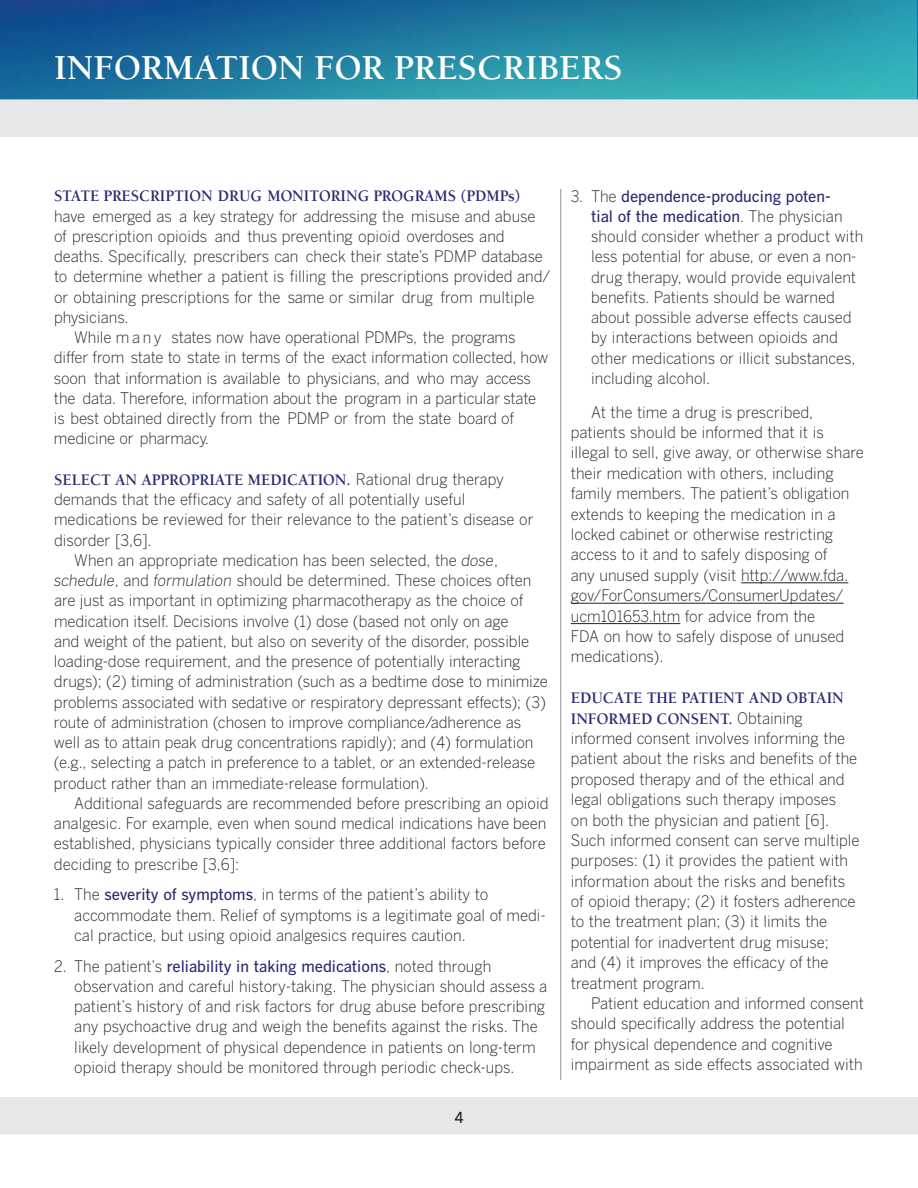
<style>
.page{position:relative;width:918px;height:1188px;background:#fff}
.page>*{position:absolute;margin:0;border:0;box-sizing:border-box;transform-origin:0 0}
.t1{font:700 36px "Berkeley";color:#fff}
.t2{font:700 16.5px/20.4px "Berkeley";color:#282973;scale:.95 1}
.t3{font:300 15.75px/20.2px "Benton Gothic";color:#231f20;scale:.95 1}
.s1{font-family:"Benton Gothic";font-weight:300;font-size:15.75px;color:#231f20}
.s2{font-style:italic}
.s3{font-weight:500;color:#282973}
</style>
<div class="page">
<hr style="left:741px;top:583px;width:107px;height:1px;background:#231f20">
<hr style="left:571px;top:603px;width:273px;height:1px;background:#231f20">
<hr style="left:571px;top:623px;width:109px;height:1px;background:#231f20">
<hr style="left:560px;top:189px;width:1px;height:891px;background:#939598">
<svg style="left:0;top:0;width:918px;height:100px;background:#2282a3"></svg>
<div style="left:0;top:100px;width:918px;height:37px;background:#e6e7e9"></div>
<div style="left:0;top:1097px;width:918px;height:37px;background:#e6e7e9"></div>
<h1 class="t1" style="left:54px;top:48px;width:570px">INFORMATION FOR PRESCRIBERS</h1>
<p class="t2" style="left:54px;top:186px;width:492px">STATE PRESCRIPTION DRUG MONITORING PROGRAMS (PDMPs)</p>
<p class="t3" style="left:54px;top:206px;width:524px">have emerged as a key strategy for addressing the misuse and abuse of prescription opioids and thus preventing opioid overdoses and deaths. Specifically, prescribers can check their state’s PDMP database to determine whether a patient is filling the prescriptions provided and/ or obtaining prescriptions for the same or similar drug from multiple physicians.</p>
<p class="t3" style="left:54px;top:327px;width:522px;text-indent:20px">While m a n y states now have operational PDMPs, the programs differ from state to state in terms of the exact information collected, how soon that information is available to physicians, and who may access the data. Therefore, information about the program in a particular state is best obtained directly from the PDMP or from the state board of medicine or pharmacy.</p>
<p class="t2" style="left:54px;top:470px;width:475px">SELECT AN APPROPRIATE MEDICATION. <span class="s1">Rational drug therapy</span></p>
<p class="t3" style="left:54px;top:489px;width:506px">demands that the efficacy and safety of all potentially useful medications be reviewed for their relevance to the patient’s disease or disorder [3,6].</p>
<p class="t3" style="left:54px;top:550px;width:522px;text-indent:20px">When an appropriate medication has been selected, the <span class="s2">dose</span>, <span class="s2">schedule</span>, and <span class="s2">formulation</span> should be determined. These choices often are just as important in optimizing pharmacotherapy as the choice of medication itself. Decisions involve (1) dose (based not only on age<br>and weight of the patient, but also on severity of the disorder, possible loading-dose requirement, and the presence of potentially interacting drugs); (2) timing of administration (such as a bedtime dose to minimize problems associated with sedative or respiratory depressant effects); (3) route of administration (chosen to improve compliance/adherence as well as to attain peak drug concentrations rapidly); and (4) formulation (e.g., selecting a patch in preference to a tablet, or an extended-release product rather than an immediate-release formulation).</p>
<p class="t3" style="left:54px;top:793px;width:522px;text-indent:20px">Additional safeguards are recommended before prescribing an opioid analgesic. For example, even when sound medical indications have been established, physicians typically consider three additional factors before deciding to prescribe [3,6]:</p>
<p class="t3" style="left:74px;top:884px;width:498px;text-indent:-20px">1. The <span class="s3">severity of symptoms</span>, in terms of the patient’s ability to accommodate them. Relief of symptoms is a legitimate goal of medi&shy;cal practice, but using opioid analgesics requires caution.</p>
<p class="t3" style="left:74px;top:956px;width:499px;text-indent:-20px">2. The patient’s <span class="s3">reliability in taking medications</span>, noted through observation and careful history-taking. The physician should assess a patient’s history of and risk factors for drug abuse before prescribing any psychoactive drug and weigh the benefits against the risks. The likely development of physical dependence in patients on long-term opioid therapy should be monitored through periodic check-ups.</p>
<p class="t3" style="left:591px;top:186px;width:288px;text-indent:-20px">3. The <span class="s3">dependence-producing poten-<br>tial of the medication</span>. The physician should consider whether a product with less potential for abuse, or even a non&shy;drug therapy, would provide equivalent benefits. Patients should be warned about possible adverse effects caused by interactions between opioids and other medications or illicit substances, including alcohol.</p>
<p class="t3" style="left:571px;top:401px;width:310px;text-indent:20px">At the time a drug is prescribed, patients should be informed that it is illegal to sell, give away, or otherwise share their medication with others, including family members. The patient’s obligation extends to keeping the medication in a locked cabinet or otherwise restricting access to it and to safely disposing of<br>any unused supply (visit http://www.fda. gov/ForConsumers/ConsumerUpdates/ ucm101653.htm for advice from the<br>FDA on how to safely dispose of unused medications).</p>
<p class="t2" style="left:571px;top:688px;width:289px">EDUCATE THE PATIENT AND OBTAIN<br>INFORMED CONSENT. <span class="s1">Obtaining</span></p>
<p class="t3" style="left:571px;top:728px;width:305px">informed consent involves informing the patient about the risks and benefits of the proposed therapy and of the ethical and legal obligations such therapy imposes<br>on both the physician and patient [6].<br>Such informed consent can serve multiple purposes: (1) it provides the patient with information about the risks and benefits of opioid therapy; (2) it fosters adherence to the treatment plan; (3) it limits the potential for inadvertent drug misuse;<br>and (4) it improves the efficacy of the treatment program.</p>
<p class="t3" style="left:571px;top:993px;width:310px;text-indent:20px">Patient education and informed consent should specifically address the potential for physical dependence and cognitive impairment as side effects associated with</p>
</div>
